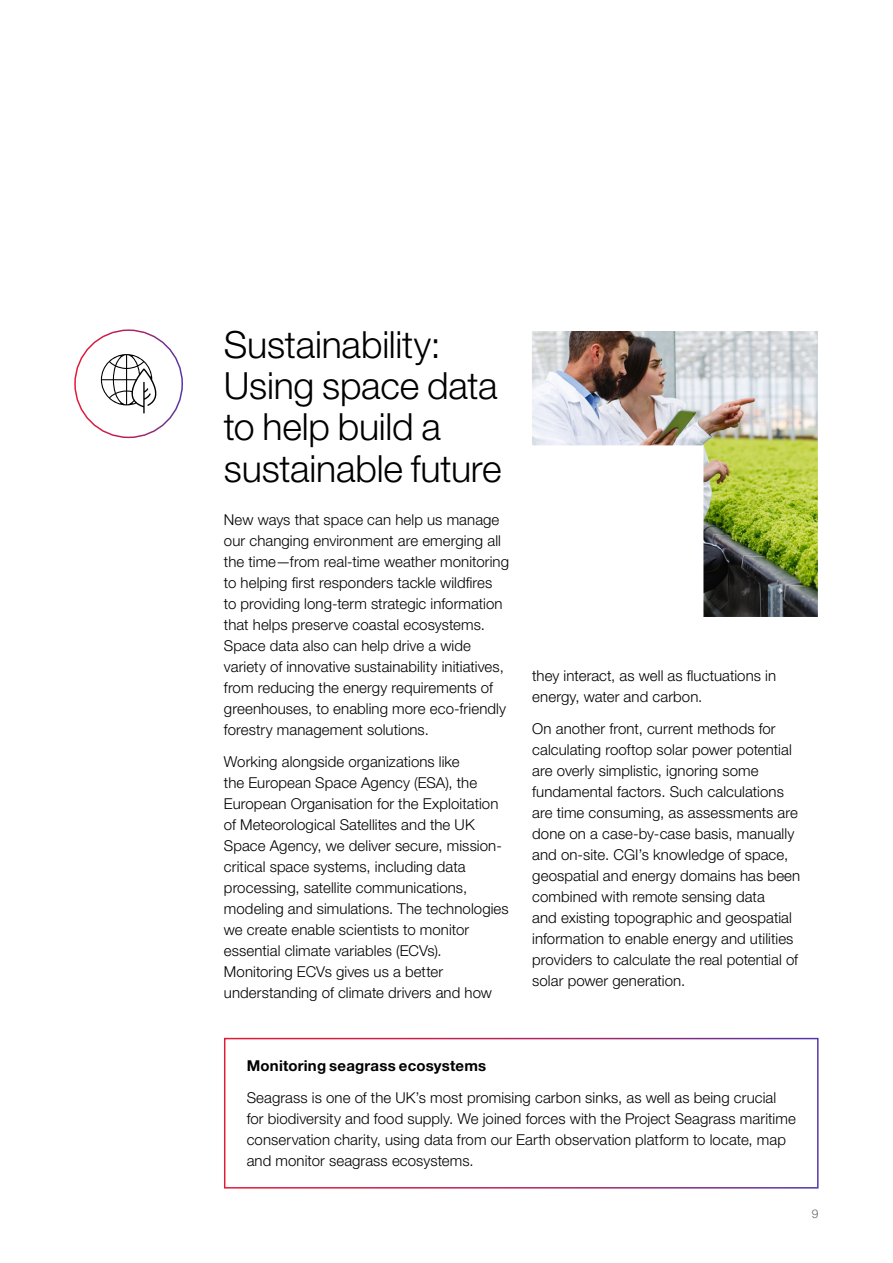
<style>
.page{position:relative;width:893px;height:1263px;background:#fff}
.page>*{position:absolute;margin:0;border:0;box-sizing:border-box;transform-origin:0 0}
.t1{font:300 37.5px/41.2px "Helvetica Neue LT Pro";letter-spacing:-.005em;color:#000}
.t2{font:300 15px/21px "Helvetica Neue LT Pro";letter-spacing:.005em;color:#000}
.t3{font:700 15px "Helvetica Neue LT Pro";letter-spacing:.015em;color:#000}
.t4{font:300 12px "Helvetica Neue LT Pro";color:#636466}
</style>
<div class="page">
<div style="left:224px;top:1038px;width:595px;height:150px;border:2px solid #fff"></div>
<div style="left:74px;top:329px;width:109px;height:109px;border:2px solid #fff;border-radius:50%"></div>
<svg style="left:101px;top:354px;width:56px;height:59px"></svg>
<img style="left:532px;top:331px;width:286px;height:286px">
<h1 class="t1" style="left:224px;top:323px;width:279px">Sustainability:<br>Using space data to help build a sustainable future</h1>
<p class="t2" style="left:224px;top:509px;width:287px">New ways that space can help us manage our changing environment are emerging all the time—from real-time weather monitoring to helping first responders tackle wildfires<br>to providing long-term strategic information that helps preserve coastal ecosystems.<br>Space data also can help drive a wide variety of innovative sustainability initiatives, from reducing the energy requirements of greenhouses, to enabling more eco-friendly forestry management solutions.</p>
<p class="t2" style="left:224px;top:750px;width:286px">Working alongside organizations like<br>the European Space Agency (ESA), the European Organisation for the Exploitation of Meteorological Satellites and the UK Space Agency, we deliver secure, mission&shy;critical space systems, including data processing, satellite communications, modeling and simulations. The technologies we create enable scientists to monitor essential climate variables (ECVs).<br>Monitoring ECVs gives us a better understanding of climate drivers and how</p>
<p class="t2" style="left:532px;top:665px;width:245px">they interact, as well as fluctuations in energy, water and carbon.</p>
<p class="t2" style="left:532px;top:717px;width:270px">On another front, current methods for calculating rooftop solar power potential are overly simplistic, ignoring some fundamental factors. Such calculations are time consuming, as assessments are done on a case-by-case basis, manually and on-site. CGI’s knowledge of space, geospatial and energy domains has been combined with remote sensing data<br>and existing topographic and geospatial information to enable energy and utilities providers to calculate the real potential of solar power generation.</p>
<p class="t3" style="left:247px;top:1056px;width:241px">Monitoring seagrass ecosystems</p>
<p class="t2" style="left:247px;top:1087px;width:551px">Seagrass is one of the UK’s most promising carbon sinks, as well as being crucial for biodiversity and food supply. We joined forces with the Project Seagrass maritime conservation charity, using data from our Earth observation platform to locate, map and monitor seagrass ecosystems.</p>
<p class="t4" style="left:812px;top:1207px;width:8px">9</p>
</div>
